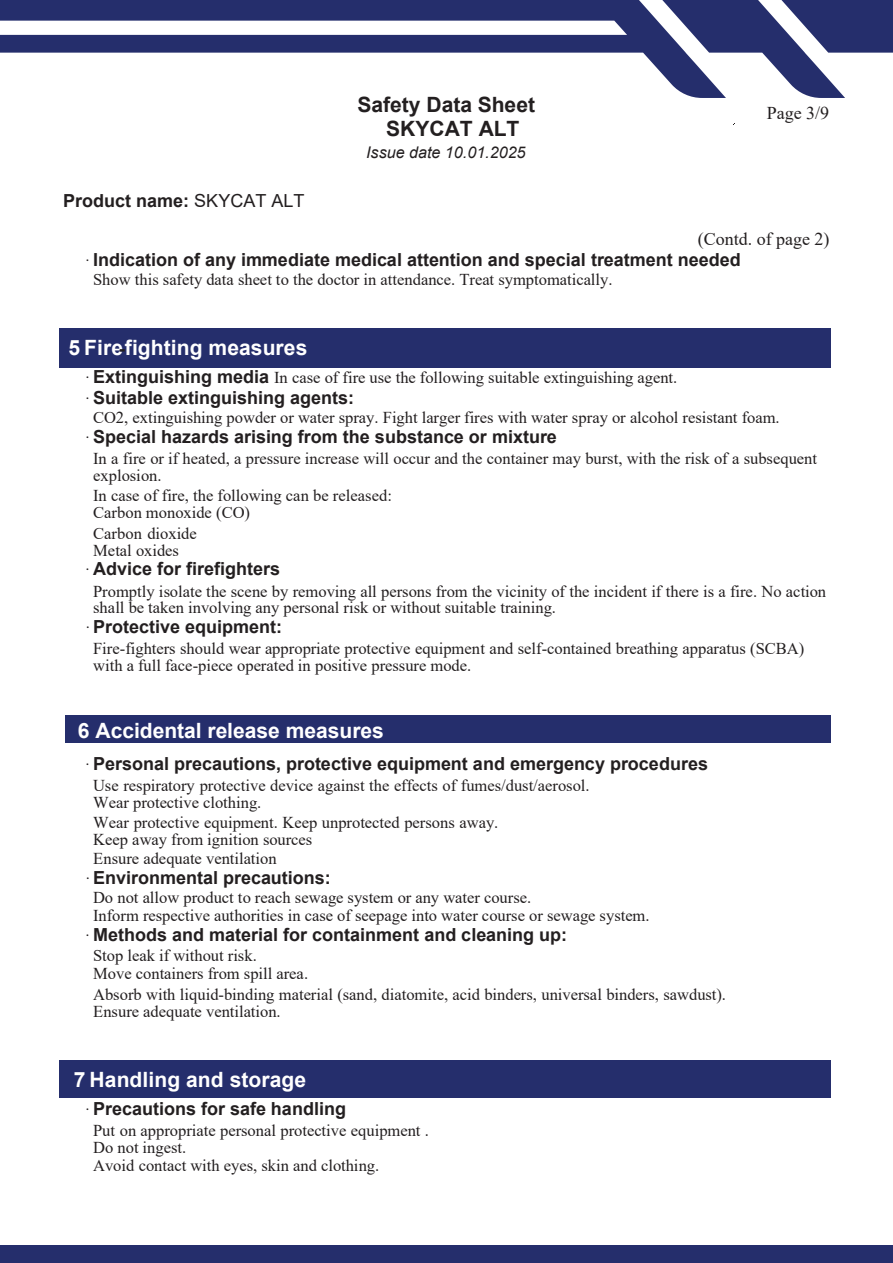
<style>
.page{position:relative;width:893px;height:1263px;background:#fff}
.page>*{position:absolute;margin:0;border:0;box-sizing:border-box;transform-origin:0 0}
.t1{font:700 21px "Arial";letter-spacing:.005em;color:#fff}
.t2{font:700 21px "Arial";color:#231f20}
.t3{font:700 18px "Arial";color:#231f20}
.t4{font:18px "Times New Roman";color:#231f20}
.t5{font:16.5px/17px "Times New Roman";color:#231f20}
.t6{font:italic 16.05px "Arial";color:#231f20}
.s1{font-weight:400}
.s2{font-family:"Times New Roman";font-weight:400;font-size:16.5px}
.s3{font-size:18.75px;color:#231f20}
.s4{font-family:"Arial";font-weight:700;font-size:18px}
</style>
<div class="page">
<svg style="left:0;top:0;width:636px;height:53px;fill:#252e6c"></svg>
<svg style="left:636px;top:0;width:257px;height:98px"></svg>
<div style="left:0;top:1245px;width:893px;height:18px;background:#252e6c"></div>
<div style="left:59px;top:329px;width:771px;height:39px;background:#252e6c"></div>
<div style="left:65px;top:715px;width:765px;height:28px;background:#252e6c"></div>
<div style="left:59px;top:1060px;width:771px;height:38px;background:#252e6c"></div>
<p class="t2" style="left:357px;top:90px;width:179px">Safety Data Sheet</p>
<p class="t4" style="left:767px;top:100px;width:64px">Page 3/9</p>
<p class="t2" style="left:386px;top:114px;width:135px">SKYCAT ALT</p>
<p class="t3" style="left:63px;top:188px;width:243px">Product name: <span class="s1">SKYCAT ALT</span></p>
<p class="t6" style="left:366px;top:142px;width:161px">Issue date 10.01.2025</p>
<p class="t4" style="left:698px;top:226px;width:133px">(Contd. of page 2)</p>
<p class="t3" style="left:85px;top:247px;width:658px"><span class="s2">·</span> Indication of any immediate medical attention and special treatment needed</p>
<p class="t5" style="left:93px;top:270px;width:521px">Show this safety data sheet to the doctor in attendance. Treat symptomatically.</p>
<p class="t1" style="left:69px;top:333px;width:240px">5 Fire<span class="s3">-</span>fighting measures</p>
<p class="t5" style="left:85px;top:369px;width:594px">· <span class="s4">Extinguishing media</span> In case of fire use the following suitable extinguishing agent.</p>
<p class="t3" style="left:85px;top:384px;width:271px"><span class="s2">·</span> Suitable extinguishing agents:</p>
<p class="t5" style="left:93px;top:408px;width:688px">CO2, extinguishing powder or water spray. Fight larger fires with water spray or alcohol resistant foam.</p>
<p class="t3" style="left:85px;top:424px;width:474px"><span class="s2">·</span> Special hazards arising from the substance or mixture</p>
<p class="t5" style="left:93px;top:449px;width:725px">In a fire or if heated, a pressure increase will occur and the container may burst, with the risk of a subsequent explosion.</p>
<p class="t5" style="left:93px;top:487px;width:300px">In case of fire, the following can be released:<br>Carbon monoxide (CO)</p>
<p class="t5" style="left:93px;top:524px;width:105px">Carbon dioxide<br>Metal oxides</p>
<p class="t3" style="left:85px;top:556px;width:197px"><span class="s2">·</span> Advice for firefighters</p>
<p class="t5" style="left:93px;top:582px;width:735px">Promptly isolate the scene by removing all persons from the vicinity of the incident if there is a fire. No action shall be taken involving any personal risk or without suitable training.</p>
<p class="t3" style="left:85px;top:614px;width:198px"><span class="s2">·</span> Protective equipment:</p>
<p class="t5" style="left:93px;top:640px;width:713px">Fire-fighters should wear appropriate protective equipment and self-contained breathing apparatus (SCBA) with a full face-piece operated in positive pressure mode.</p>
<p class="t1" style="left:78px;top:716px;width:308px">6 Accidental release measures</p>
<p class="t3" style="left:85px;top:751px;width:625px"><span class="s2">·</span> Personal precautions, protective equipment and emergency procedures</p>
<p class="t5" style="left:93px;top:776px;width:498px">Use respiratory protective device against the effects of fumes/dust/aerosol.<br>Wear protective clothing.</p>
<p class="t5" style="left:93px;top:814px;width:407px">Wear protective equipment. Keep unprotected persons away.<br>Keep away from ignition sources</p>
<p class="t5" style="left:93px;top:849px;width:185px">Ensure adequate ventilation</p>
<p class="t3" style="left:85px;top:865px;width:247px"><span class="s2">·</span>Environmental precautions:</p>
<p class="t5" style="left:93px;top:887px;width:558px;line-height:18.6px">Do not allow product to reach sewage system or any water course.<br>Inform respective authorities in case of seepage into water course or sewage system.</p>
<p class="t3" style="left:85px;top:922px;width:484px"><span class="s2">·</span> Methods and material for containment and cleaning up:</p>
<p class="t5" style="left:93px;top:945px;width:217px;line-height:18.8px">Stop leak if without risk.<br>Move containers from spill area.</p>
<p class="t5" style="left:93px;top:985px;width:634px">Absorb with liquid-binding material (sand, diatomite, acid binders, universal binders, sawdust).<br>Ensure adequate ventilation.</p>
<p class="t1" style="left:74px;top:1065px;width:234px">7 Handling and storage</p>
<p class="t3" style="left:85px;top:1096px;width:263px"><span class="s2">·</span> Precautions for safe handling</p>
<p class="t5" style="left:93px;top:1121px;width:337px;line-height:17.7px">Put on appropriate personal protective equipment .<br>Do not ingest.<br>Avoid contact with eyes, skin and clothing.</p>
</div>
